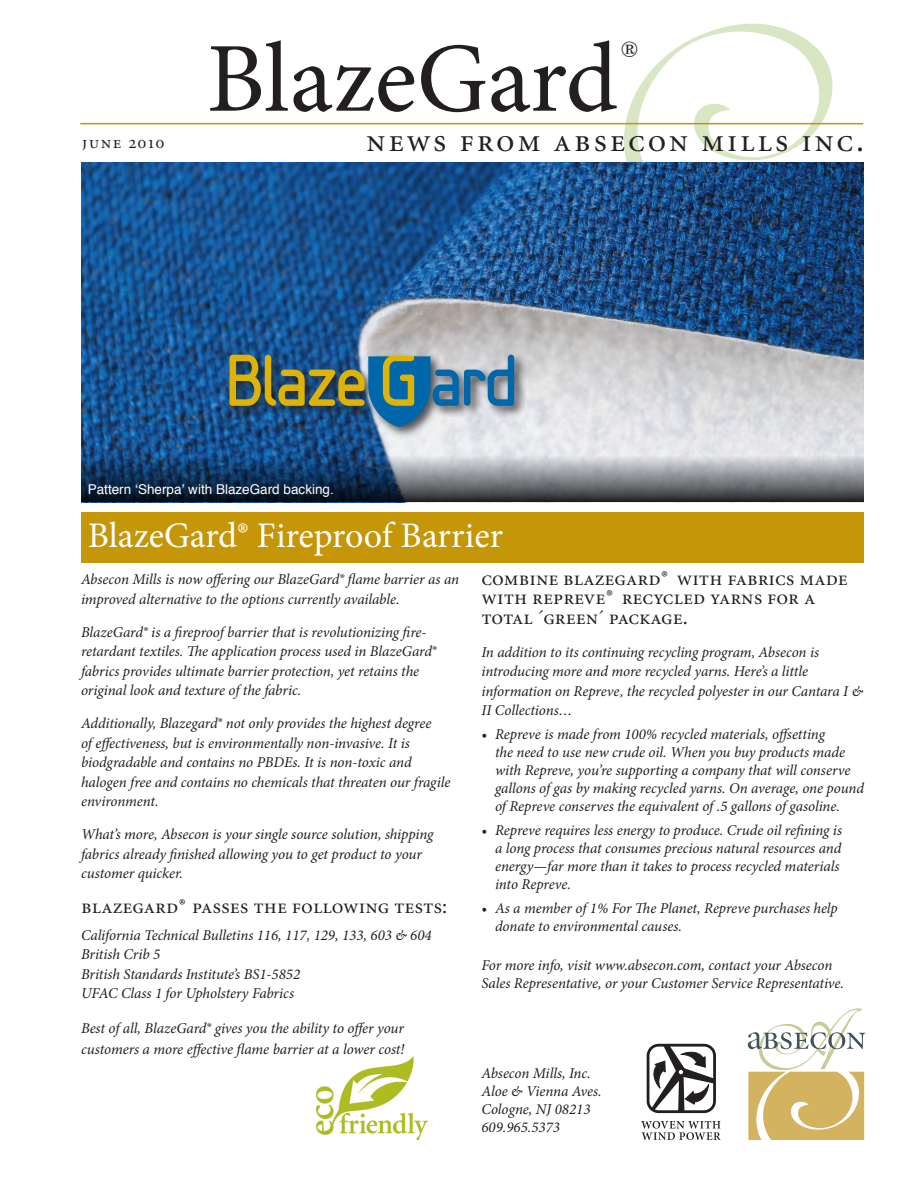
<style>
.page{position:relative;width:918px;height:1188px;background:#fff}
.page>*{position:absolute;margin:0;border:0;box-sizing:border-box;transform-origin:0 0}
.t1{font:99px "Minion Pro";color:#231f20}
.t2{font:36px "Minion Pro";color:#fff}
.t3{font:33px "Minion Exp";letter-spacing:.08em;color:#231f20}
.t4{font:22.5px "Times";color:#231f20}
.t5{font:21px/19.5px "Minion Exp";color:#231f20}
.t6{font:18px "Minion Exp";letter-spacing:.08em;color:#231f20}
.t7{font:italic 15px/19.5px "Minion Pro";letter-spacing:-.01em;color:#231f20}
.t8{font:13.5px "Helvetica";color:#fff}
.s1{font-family:"Minion Pro";font-style:italic}
</style>
<div class="page">
<img style="left:316px;top:1057px;width:112px;height:83px">
<svg style="left:624px;top:24px;width:208px;height:138px"></svg>
<img style="left:81px;top:162px;width:783px;height:340px">
<hr style="left:80px;top:123px;width:783px;height:1px;background:#c49608">
<div style="left:81px;top:512px;width:783px;height:51px;background:#c49608"></div>
<svg style="left:748px;top:1008px;width:118px;height:132px"></svg>
<div style="left:647px;top:1044px;width:69px;height:69px;border:3px solid #231f20;border-radius:11px"></div>
<svg style="left:641px;top:1121px;width:80px;height:19px"></svg>
<svg style="left:648px;top:1045px;width:67px;height:67px"></svg>
<svg style="left:81px;top:430px;width:783px;height:71px;background:#6d7d91"></svg>
<div style="left:226px;top:351px;width:300px;height:87px;background:#231f20;opacity:.75"></div>
<img style="left:230px;top:355px;width:284px;height:72px">
<p class="t6" style="left:82px;top:135px;width:84px">june 2010</p>
<h1 class="t1" style="left:207px;top:13px;width:413px">BlazeGard</h1>
<h3 class="t4" style="left:621px;top:28px;width:19px">®</h3>
<h3 class="t3" style="left:366px;top:127px;width:499px">news from absecon mills inc.</h3>
<p class="t8" style="left:88px;top:479px;width:248px">Pattern ‘Sherpa’ with BlazeGard backing.</p>
<h2 class="t2" style="left:88px;top:512px;width:417px">BlazeGard® Fireproof Barrier</h2>
<p class="t7" style="left:81px;top:570px;width:380px">Absecon Mills is now offering our BlazeGard® flame barrier as an improved alternative to the options currently available.</p>
<p class="t7" style="left:81px;top:622px;width:357px">BlazeGard® is a fireproof barrier that is revolutionizing fire&shy;retardant textiles. The application process used in BlazeGard® fabrics provides ultimate barrier protection, yet retains the original look and texture of the fabric.</p>
<p class="t7" style="left:81px;top:714px;width:371px">Additionally, Blazegard® not only provides the highest degree<br>of effectiveness, but is environmentally non-invasive. It is biodgradable and contains no PBDEs. It is non-toxic and halogen free and contains no chemicals that threaten our fragile environment.</p>
<p class="t7" style="left:81px;top:825px;width:354px">What’s more, Absecon is your single source solution, shipping fabrics already finished allowing you to get product to your customer quicker.</p>
<h3 class="t5" style="left:81px;top:898px;width:368px">blazegard<span class="s1">®</span> passes the following tests:</h3>
<p class="t7" style="left:81px;top:925px;width:352px">California Technical Bulletins 116, 117, 129, 133, 603 &amp; 604<br>British Crib 5<br>British Standards Institute’s BS1-5852<br>UFAC Class 1 for Upholstery Fabrics</p>
<p class="t7" style="left:81px;top:1018px;width:325px;line-height:21px">Best of all, BlazeGard® gives you the ability to offer your customers a more effective flame barrier at a lower cost!</p>
<h3 class="t5" style="left:482px;top:570px;width:368px">combine blazegard<span class="s1">®</span> with fabrics made with repreve<span class="s1">®</span> recycled yarns for a total 'green' package.</h3>
<p class="t7" style="left:482px;top:642px;width:383px">In addition to its continuing recycling program, Absecon is introducing more and more recycled yarns. Here’s a little information on Repreve‚ the recycled polyester in our Cantara I &amp; II Collections…</p>
<p class="t7" style="left:495px;top:725px;width:370px;line-height:18px;text-indent:-14px">• Repreve is made from 100% recycled materials, offsetting<br>the need to use new crude oil. When you buy products made with Repreve, you’re supporting a company that will conserve gallons of gas by making recycled yarns. On average, one pound of Repreve conserves the equivalent of .5 gallons of gasoline.</p>
<p class="t7" style="left:495px;top:821px;width:349px;line-height:18px;text-indent:-14px">• Repreve requires less energy to produce. Crude oil refining is a long process that consumes precious natural resources and energy—far more than it takes to process recycled materials into Repreve.</p>
<p class="t7" style="left:495px;top:899px;width:344px;line-height:18px;text-indent:-14px">• As a member of 1% For The Planet, Repreve purchases help donate to environmental causes.</p>
<p class="t7" style="left:482px;top:956px;width:364px;line-height:18px">For more info, visit www.absecon.com, contact your Absecon<br>Sales Representative, or your Customer Service Representative.</p>
<p class="t7" style="left:482px;top:1064px;width:122px;line-height:18px">Absecon Mills, Inc.<br>Aloe &amp; Vienna Aves.<br>Cologne, NJ 08213<br>609.965.5373</p>
</div>
